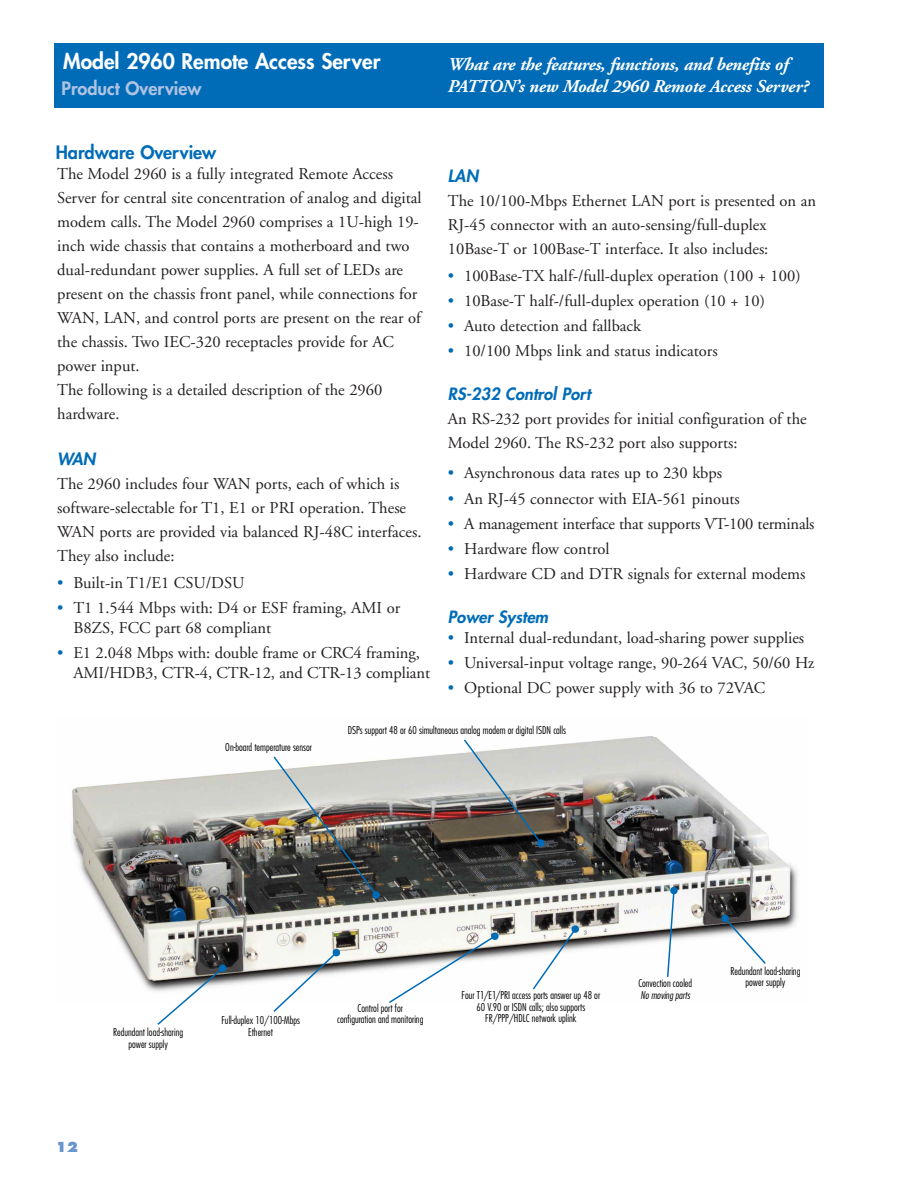
<style>
.page{position:relative;width:918px;height:1188px;background:#fff}
.page>*{position:absolute;margin:0;border:0;box-sizing:border-box;transform-origin:0 0}
.t1{font:800 21px "Futura";color:#fff}
.t2{font:italic 700 18px/21.6px "Adobe Garamond";letter-spacing:-.015em;color:#fff}
.t3{font:800 18px "Futura";color:#006cb7}
.t4{font:800 18px "Futura";color:#aec2e3}
.t5{font:16.5px/24px "Adobe Garamond";color:#231f20}
.t6{font:italic 800 16.5px "Futura";color:#006cb7}
.t7{font:800 13.5px "Futura";color:#6895ce}
.t8{font:300 condensed 10.5px/11.6px "Futura";color:#000;text-align:center}
.t9{font:italic 300 condensed 10.5px "Futura";color:#000}
.s1{color:#006cb7}
</style>
<div class="page">
<div style="left:54px;top:44px;width:770px;height:64px;background:#006cb7"></div>
<img style="left:71px;top:736px;width:727px;height:255px">
<svg style="left:462px;top:738px;width:83px;height:109px;background:#999894"></svg>
<svg style="left:666px;top:892px;width:9px;height:87px"></svg>
<div style="left:670px;top:887px;width:8px;height:7px;background:#006cb7;border-radius:50%"></div>
<svg style="left:387px;top:932px;width:112px;height:71px"></svg>
<svg style="left:531px;top:925px;width:49px;height:66px"></svg>
<svg style="left:156px;top:964px;width:71px;height:61px"></svg>
<svg style="left:272px;top:948px;width:69px;height:64px"></svg>
<svg style="left:721px;top:914px;width:46px;height:52px"></svg>
<img style="left:272px;top:755px;width:108px;height:144px">
<p class="t1" style="left:63px;top:51px;width:319px">Model 2960 Remote Access Server</p>
<p class="t4" style="left:62px;top:80px;width:142px">Product Overview</p>
<p class="t2" style="left:448px;top:55px;width:363px">What are the features, functions, and benefits of<br>PATTON’s new Model 2960 Remote Access Server?</p>
<p class="t3" style="left:56px;top:143px;width:162px">Hardware Overview</p>
<p class="t5" style="left:57px;top:164px;width:366px">The Model 2960 is a fully integrated Remote Access Server for central site concentration of analog and digital modem calls. The Model 2960 comprises a 1U-high 19- inch wide chassis that contains a motherboard and two dual-redundant power supplies. A full set of LEDs are present on the chassis front panel, while connections for WAN, LAN, and control ports are present on the rear of the chassis. Two IEC-320 receptacles provide for AC power input.<br>The following is a detailed description of the 2960 hardware.</p>
<p class="t6" style="left:57px;top:451px;width:43px">WAN</p>
<p class="t5" style="left:57px;top:473px;width:366px">The 2960 includes four WAN ports, each of which is software-selectable for T1, E1 or PRI operation. These WAN ports are provided via balanced RJ-48C interfaces.<br>They also include:</p>
<p class="t5" style="left:57px;top:572px;width:189px"><span class="s1">•</span> Built-in T1/E1 CSU/DSU</p>
<p class="t5" style="left:73px;top:600px;width:328px;line-height:19.8px;text-indent:-16px"><span class="s1">•</span> T1 1.544 Mbps with: D4 or ESF framing, AMI or<br>B8ZS, FCC part 68 compliant</p>
<p class="t5" style="left:73px;top:645px;width:358px;line-height:19.8px;text-indent:-16px"><span class="s1">•</span> E1 2.048 Mbps with: double frame or CRC4 framing,<br>AMI/HDB3, CTR-4, CTR-12, and CTR-13 compliant</p>
<p class="t6" style="left:448px;top:168px;width:35px">LAN</p>
<p class="t5" style="left:448px;top:190px;width:370px">The 10/100-Mbps Ethernet LAN port is presented on an<br>RJ-45 connector with an auto-sensing/full-duplex<br>10Base-T or 100Base-T interface. It also includes:</p>
<p class="t5" style="left:448px;top:265px;width:354px"><span class="s1">•</span> 100Base-TX half-/full-duplex operation (100 + 100)</p>
<p class="t5" style="left:448px;top:290px;width:319px"><span class="s1">•</span> 10Base-T half-/full-duplex operation (10 + 10)</p>
<p class="t5" style="left:448px;top:315px;width:195px"><span class="s1">•</span> Auto detection and fallback</p>
<p class="t5" style="left:448px;top:341px;width:271px"><span class="s1">•</span> 10/100 Mbps link and status indicators</p>
<p class="t6" style="left:448px;top:386px;width:147px">RS-232 Control Port</p>
<p class="t5" style="left:448px;top:408px;width:360px">An RS-232 port provides for initial configuration of the<br>Model 2960. The RS-232 port also supports:</p>
<p class="t5" style="left:448px;top:463px;width:276px"><span class="s1">•</span> Asynchronous data rates up to 230 kbps</p>
<p class="t5" style="left:448px;top:488px;width:293px"><span class="s1">•</span> An RJ-45 connector with EIA-561 pinouts</p>
<p class="t5" style="left:448px;top:513px;width:368px"><span class="s1">•</span> A management interface that supports VT-100 terminals</p>
<p class="t5" style="left:448px;top:538px;width:163px"><span class="s1">•</span> Hardware flow control</p>
<p class="t5" style="left:448px;top:564px;width:359px"><span class="s1">•</span> Hardware CD and DTR signals for external modems</p>
<p class="t6" style="left:448px;top:609px;width:105px">Power System</p>
<p class="t5" style="left:448px;top:627px;width:358px"><span class="s1">•</span> Internal dual-redundant, load-sharing power supplies</p>
<p class="t5" style="left:448px;top:652px;width:368px"><span class="s1">•</span> Universal-input voltage range, 90-264 VAC, 50/60 Hz</p>
<p class="t5" style="left:448px;top:677px;width:319px"><span class="s1">•</span> Optional DC power supply with 36 to 72VAC</p>
<p class="t8" style="left:225px;top:742px;width:88px">On-board temperature sensor</p>
<p class="t8" style="left:348px;top:725px;width:220px">DSPs support 48 or 60 simultaneous analog modem or digital ISDN calls</p>
<p class="t8" style="left:113px;top:1027px;width:71px">Redundant load-sharing power supply</p>
<p class="t7" style="left:56px;top:1141px;width:24px">12</p>
<p class="t8" style="left:221px;top:1015px;width:80px">Full-duplex 10/100-Mbps<br>Ethernet</p>
<p class="t8" style="left:337px;top:1003px;width:88px">Control port for configuration and monitoring</p>
<p class="t8" style="left:638px;top:978px;width:55px">Convection cooled</p>
<p class="t8" style="left:462px;top:990px;width:140px">Four T1/E1/PRI access ports answer up 48 or</p>
<p class="t9" style="left:641px;top:990px;width:52px">No moving parts</p>
<p class="t8" style="left:477px;top:1002px;width:110px">60 V.90 or ISDN calls; also supports<br>FR/PPP/HDLC network uplink</p>
<p class="t8" style="left:730px;top:966px;width:71px">Redundant load-sharing power supply</p>
</div>
